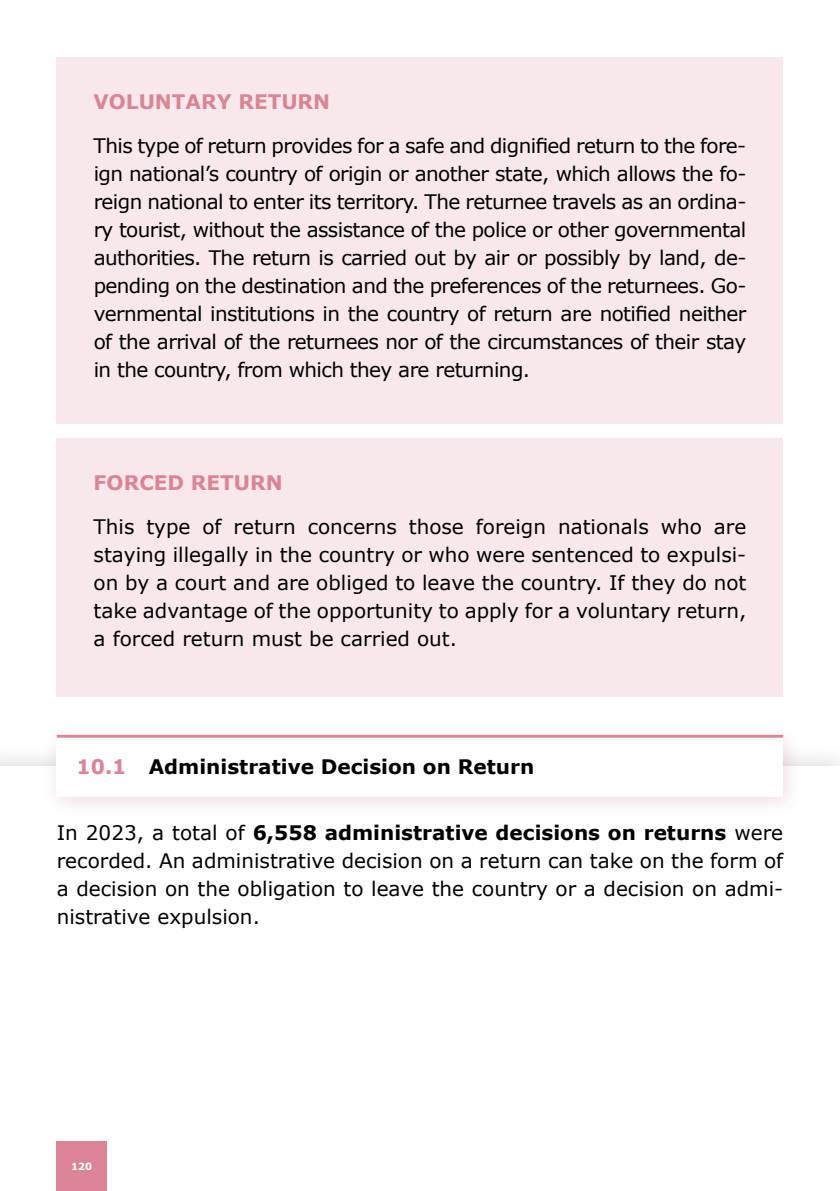
<style>
.page{position:relative;width:840px;height:1191px;background:#fff}
.page>*{position:absolute;margin:0;border:0;box-sizing:border-box;transform-origin:0 0}
.t1{font:20px/28px "Verdana";color:#000;text-align:justify}
.t2{font:700 20px "Verdana";color:#000}
.t3{font:700 20px "Verdana";color:#da8496}
.t4{font:700 9.8px "Verdana";color:#fff}
.s1{color:#da8496}
.s2{font-weight:700}
</style>
<div class="page">
<div style="left:57px;top:57px;width:725px;height:366px;background:#f8e8eb"></div>
<div style="left:57px;top:438px;width:725px;height:259px;background:#f8e8eb"></div>
<div style="left:41px;top:722px;width:761px;height:95px;background:#a73551;opacity:.17"></div>
<div style="left:57px;top:736px;width:725px;height:60px;background:#fff"></div>
<hr style="left:57px;top:735px;width:725px;height:2px;background:#da8496">
<div style="left:57px;top:1141px;width:50px;height:50px;background:#da8496"></div>
<p class="t3" style="left:94px;top:89px;width:238px">VOLUNTARY RETURN</p>
<p class="t1" style="left:94px;top:132px;width:654px">This type of return provides for a safe and dignified return to the fore&shy;ign national’s country of origin or another state, which allows the fo&shy;reign national to enter its territory. The returnee travels as an ordina&shy;ry tourist, without the assistance of the police or other governmental authorities. The return is carried out by air or possibly by land, de&shy;pending on the destination and the preferences of the returnees. Go&shy;vernmental institutions in the country of return are notified neither of the arrival of the returnees nor of the circumstances of their stay in the country, from which they are returning.</p>
<p class="t3" style="left:94px;top:470px;width:190px">FORCED RETURN</p>
<p class="t1" style="left:94px;top:513px;width:654px">This type of return concerns those foreign nationals who are staying illegally in the country or who were sentenced to expulsi&shy;on by a court and are obliged to leave the country. If they do not take advantage of the opportunity to apply for a voluntary return, a forced return must be carried out.</p>
<p class="t2" style="left:77px;top:753px;width:459px"><span class="s1">10. 1</span> Administrative Decision on Return</p>
<p class="t1" style="left:57px;top:819px;width:727px">In 2023, a total of <span class="s2">6,558 administrative decisions on returns</span> were recorded. An administrative decision on a return can take on the form of a decision on the obligation to leave the country or a decision on admi&shy;nistrative expulsion.</p>
<p class="t4" style="left:71px;top:1159px;width:23px">120</p>
</div>
